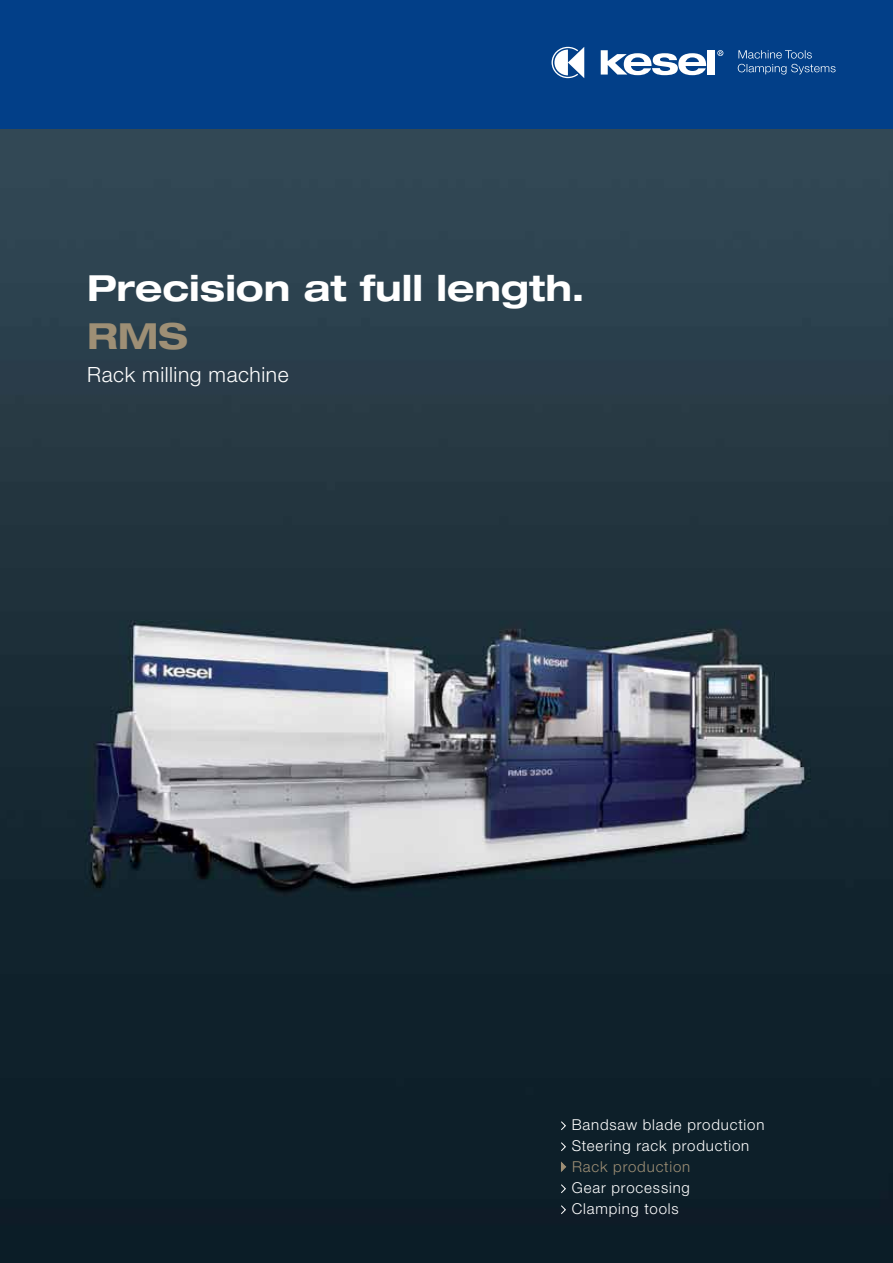
<style>
.page{position:relative;width:893px;height:1263px;background:#fff}
.page>*{position:absolute;margin:0;border:0;box-sizing:border-box;transform-origin:0 0}
.t1{font:700 expanded 36px "Helvetica Neue LT Std";color:#fff}
.t2{font:700 expanded 36px "Helvetica Neue LT Std";color:#9e8f75}
.t3{font:300 21px "Helvetica Neue LT Std";letter-spacing:.025em;color:#fff}
.t4{font:300 15px/21px "Helvetica Neue LT Std";letter-spacing:.055em;color:#fff}
.t5{font:300 15px "Helvetica Neue LT Std";letter-spacing:.055em;color:#9e8f75}
</style>
<div class="page">
<img style="left:0;top:129px;width:893px;height:1134px">
<div style="left:0;top:0;width:893px;height:129px;background:#023f88"></div>
<svg style="left:560px;top:1120px;width:7px;height:11px"></svg>
<svg style="left:560px;top:1141px;width:7px;height:11px"></svg>
<svg style="left:560px;top:1161px;width:7px;height:13px"></svg>
<svg style="left:560px;top:1183px;width:7px;height:11px"></svg>
<svg style="left:560px;top:1204px;width:7px;height:11px"></svg>
<svg style="left:552px;top:47px;width:32px;height:31px"></svg>
<div style="left:708px;top:50px;width:7px;height:24px;background:#fff"></div>
<svg style="left:601px;top:50px;width:105px;height:25px"></svg>
<svg style="left:717px;top:50px;width:6px;height:6px"></svg>
<svg style="left:738px;top:50px;width:98px;height:25px"></svg>
<h1 class="t1" style="left:87px;top:266px;width:499px">Precision at full length.</h1>
<h1 class="t2" style="left:87px;top:314px;width:102px">RMS</h1>
<h2 class="t3" style="left:87px;top:362px;width:203px">Rack milling machine</h2>
<p class="t4" style="left:572px;top:1114px;width:194px">Bandsaw blade production<br>Steering rack production</p>
<p class="t5" style="left:572px;top:1158px;width:120px">Rack production</p>
<p class="t4" style="left:572px;top:1177px;width:120px">Gear processing<br>Clamping tools</p>
</div>
